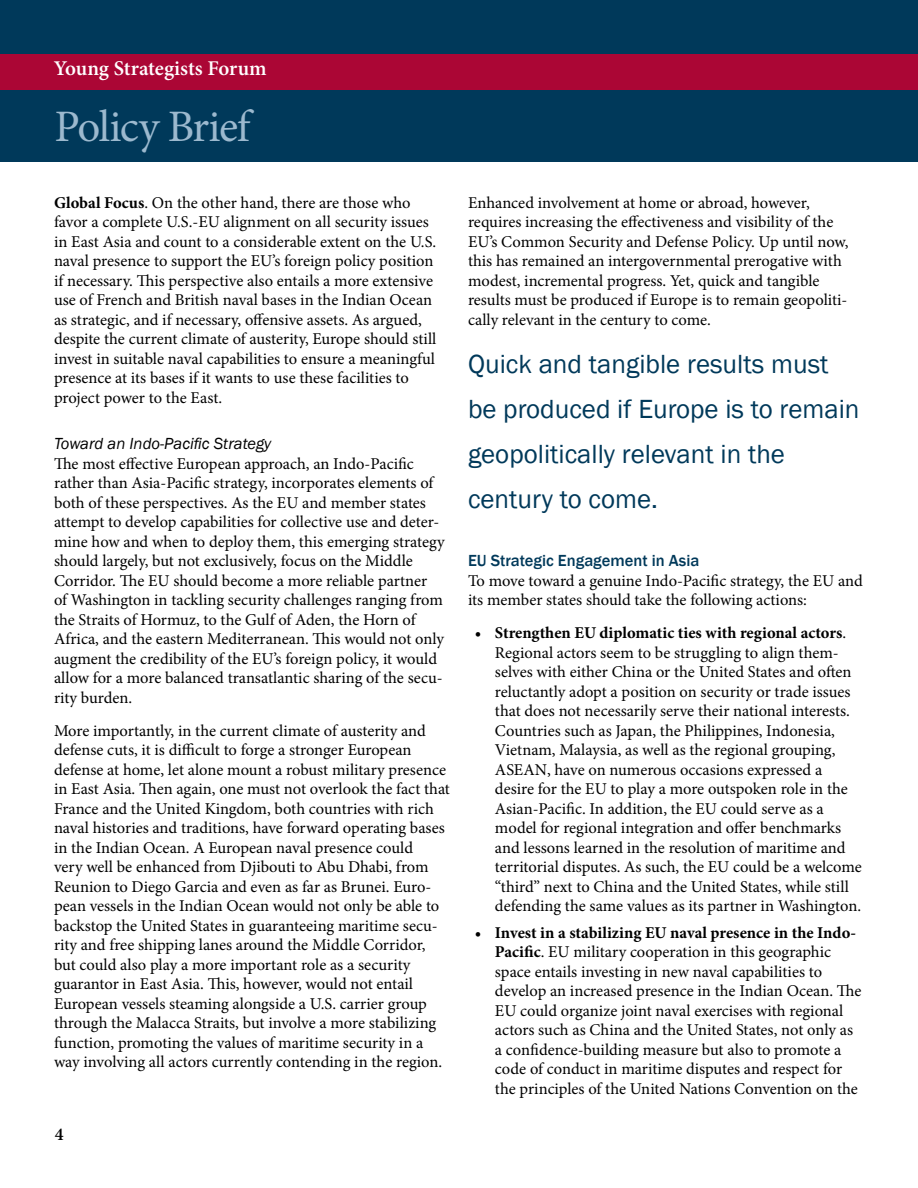
<style>
.page{position:relative;width:918px;height:1188px;background:#fff}
.page>*{position:absolute;margin:0;border:0;box-sizing:border-box;transform-origin:0 0}
.t1{font:45px "Minion Pro";letter-spacing:-.035em;color:#9cb9ce}
.t2{font:27px/45px "Franklin Gothic";color:#00395a}
.t3{font:600 21px "Minion Pro";color:#fff}
.t4{font:600 18px "Minion Pro";color:#000}
.t5{font:16.5px/19.5px "Minion Pro";color:#000}
.t6{font:italic 16.5px "Franklin Gothic";color:#000}
.t7{font:500 16.5px "Franklin Gothic";color:#00395a}
.s1{font-weight:700}
</style>
<div class="page">
<div style="left:0;top:0;width:918px;height:162px;background:#00395a"></div>
<div style="left:0;top:54px;width:918px;height:36px;background:#ab0635"></div>
<p class="t3" style="left:54px;top:54px;width:214px">Young Strategists Forum</p>
<h1 class="t1" style="left:55px;top:96px;width:197px">Policy Brief</h1>
<p class="t5" style="left:54px;top:193px;width:384px"><span class="s1">Global Focus</span>. On the other hand, there are those who favor a complete U.S.-EU alignment on all security issues in East Asia and count to a considerable extent on the U.S. naval presence to support the EU’s foreign policy position if necessary. This perspective also entails a more extensive use of French and British naval bases in the Indian Ocean as strategic, and if necessary, offensive assets. As argued, despite the current climate of austerity, Europe should still invest in suitable naval capabilities to ensure a meaningful presence at its bases if it wants to use these facilities to project power to the East.</p>
<p class="t6" style="left:54px;top:433px;width:219px">Toward an Indo-Pacific Strategy</p>
<p class="t5" style="left:54px;top:454px;width:392px">The most effective European approach, an Indo-Pacific rather than Asia-Pacific strategy, incorporates elements of both of these perspectives. As the EU and member states attempt to develop capabilities for collective use and deter&shy;mine how and when to deploy them, this emerging strategy should largely, but not exclusively, focus on the Middle Corridor. The EU should become a more reliable partner<br>of Washington in tackling security challenges ranging from the Straits of Hormuz, to the Gulf of Aden, the Horn of Africa, and the eastern Mediterranean. This would not only augment the credibility of the EU’s foreign policy, it would allow for a more balanced transatlantic sharing of the secu&shy;rity burden.</p>
<p class="t5" style="left:54px;top:721px;width:398px">More importantly, in the current climate of austerity and defense cuts, it is difficult to forge a stronger European defense at home, let alone mount a robust military presence in East Asia. Then again, one must not overlook the fact that France and the United Kingdom, both countries with rich naval histories and traditions, have forward operating bases in the Indian Ocean. A European naval presence could<br>very well be enhanced from Djibouti to Abu Dhabi, from Reunion to Diego Garcia and even as far as Brunei. Euro&shy;pean vessels in the Indian Ocean would not only be able to backstop the United States in guaranteeing maritime secu&shy;rity and free shipping lanes around the Middle Corridor, but could also play a more important role as a security guarantor in East Asia. This, however, would not entail European vessels steaming alongside a U.S. carrier group through the Malacca Straits, but involve a more stabilizing function, promoting the values of maritime security in a way involving all actors currently contending in the region.</p>
<p class="t4" style="left:55px;top:1122px;width:10px">4</p>
<p class="t5" style="left:468px;top:193px;width:382px">Enhanced involvement at home or abroad, however, requires increasing the effectiveness and visibility of the EU’s Common Security and Defense Policy. Up until now, this has remained an intergovernmental prerogative with modest, incremental progress. Yet, quick and tangible results must be produced if Europe is to remain geopoliti&shy;cally relevant in the century to come.</p>
<h2 class="t2" style="left:468px;top:342px;width:393px">Quick and tangible results must be produced if Europe is to remain geopolitically relevant in the century to come.</h2>
<p class="t7" style="left:468px;top:551px;width:233px">EU Strategic Engagement in Asia</p>
<p class="t5" style="left:468px;top:571px;width:396px">To move toward a genuine Indo-Pacific strategy, the EU and its member states should take the following actions:</p>
<p class="t5" style="left:495px;top:623px;width:368px;text-indent:-20px"><span class="s1">• Strengthen EU diplomatic ties with regional actors</span>.<br>Regional actors seem to be struggling to align them&shy;selves with either China or the United States and often reluctantly adopt a position on security or trade issues that does not necessarily serve their national interests.<br>Countries such as Japan, the Philippines, Indonesia, Vietnam, Malaysia, as well as the regional grouping, ASEAN, have on numerous occasions expressed a desire for the EU to play a more outspoken role in the Asian-Pacific. In addition, the EU could serve as a model for regional integration and offer benchmarks and lessons learned in the resolution of maritime and territorial disputes. As such, the EU could be a welcome “third” next to China and the United States, while still defending the same values as its partner in Washington.</p>
<p class="t5" style="left:495px;top:923px;width:368px;text-indent:-20px"><span class="s1">• Invest in a stabilizing EU naval presence in the Indo-Pacific</span>. EU military cooperation in this geographic space entails investing in new naval capabilities to develop an increased presence in the Indian Ocean. The EU could organize joint naval exercises with regional actors such as China and the United States, not only as a confidence-building measure but also to promote a code of conduct in maritime disputes and respect for the principles of the United Nations Convention on the</p>
</div>
